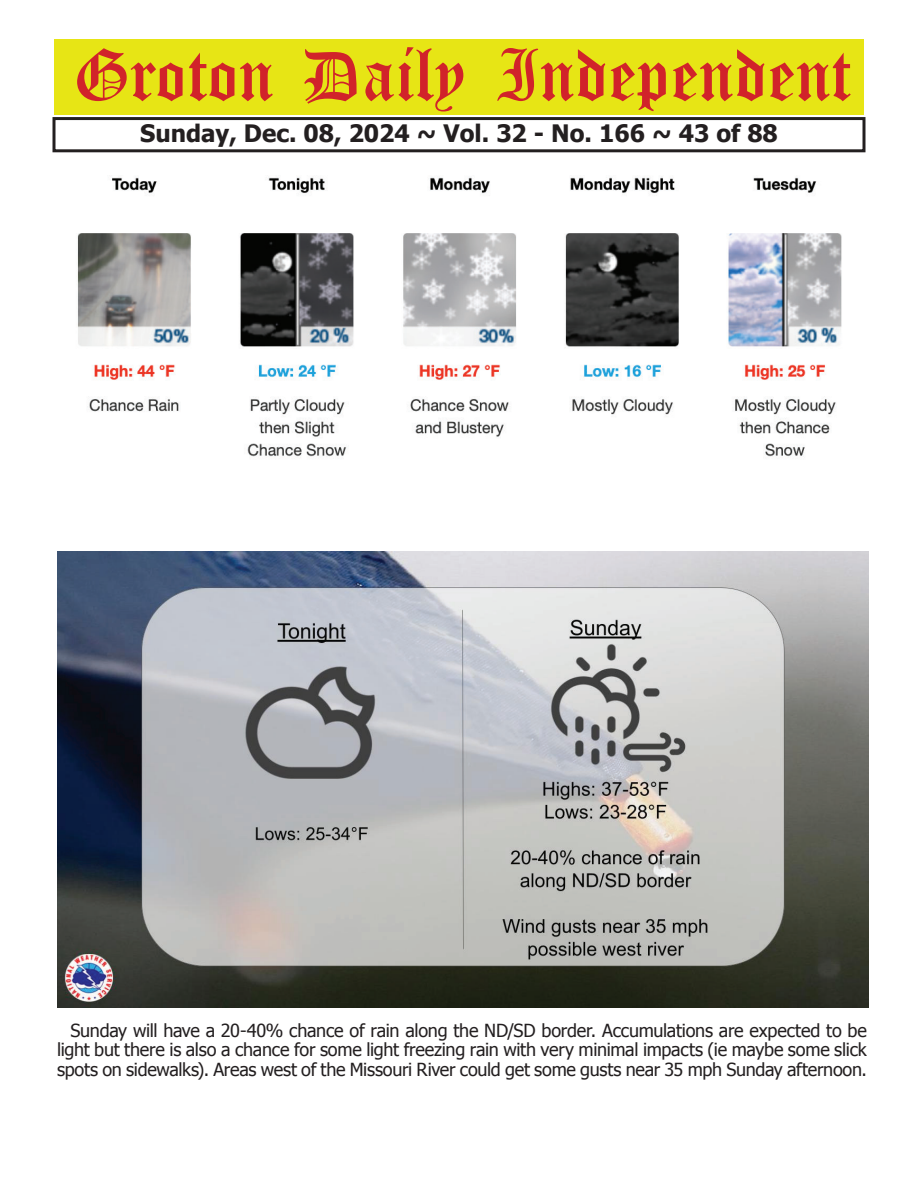
<style>
.page{position:relative;width:918px;height:1188px;background:#fff}
.page>*{position:absolute;margin:0;border:0;box-sizing:border-box;transform-origin:0 0}
.t1{font:54px "Old English Five";color:#d1232a}
.t2{font:700 24px "Tahoma";color:#231f20}
.t3{font:18px/19.5px "Tahoma";letter-spacing:-.015em;color:#231f20;text-align:justify}
</style>
<div class="page">
<div style="left:52px;top:117px;width:814px;height:35px;border:3px solid #231f20"></div>
<div style="left:54px;top:40px;width:810px;height:75px;background:#e7e515"></div>
<img style="left:77px;top:177px;width:765px;height:281px">
<img style="left:57px;top:551px;width:811px;height:456px">
<h1 class="t1" style="left:73px;top:50px;width:779px">Groton Daily Independent</h1>
<h2 class="t2" style="left:140px;top:116px;width:639px">Sunday, Dec. 08, 2024 ~ Vol. 32 - No. 166 ~ 43 of 88</h2>
<p class="t3" style="left:57px;top:1019px;width:812px;text-indent:14px">Sunday will have a 20-40% chance of rain along the ND/SD border. Accumulations are expected to be light but there is also a chance for some light freezing rain with very minimal impacts (ie maybe some slick spots on sidewalks). Areas west of the Missouri River could get some gusts near 35 mph Sunday afternoon.</p>
</div>
